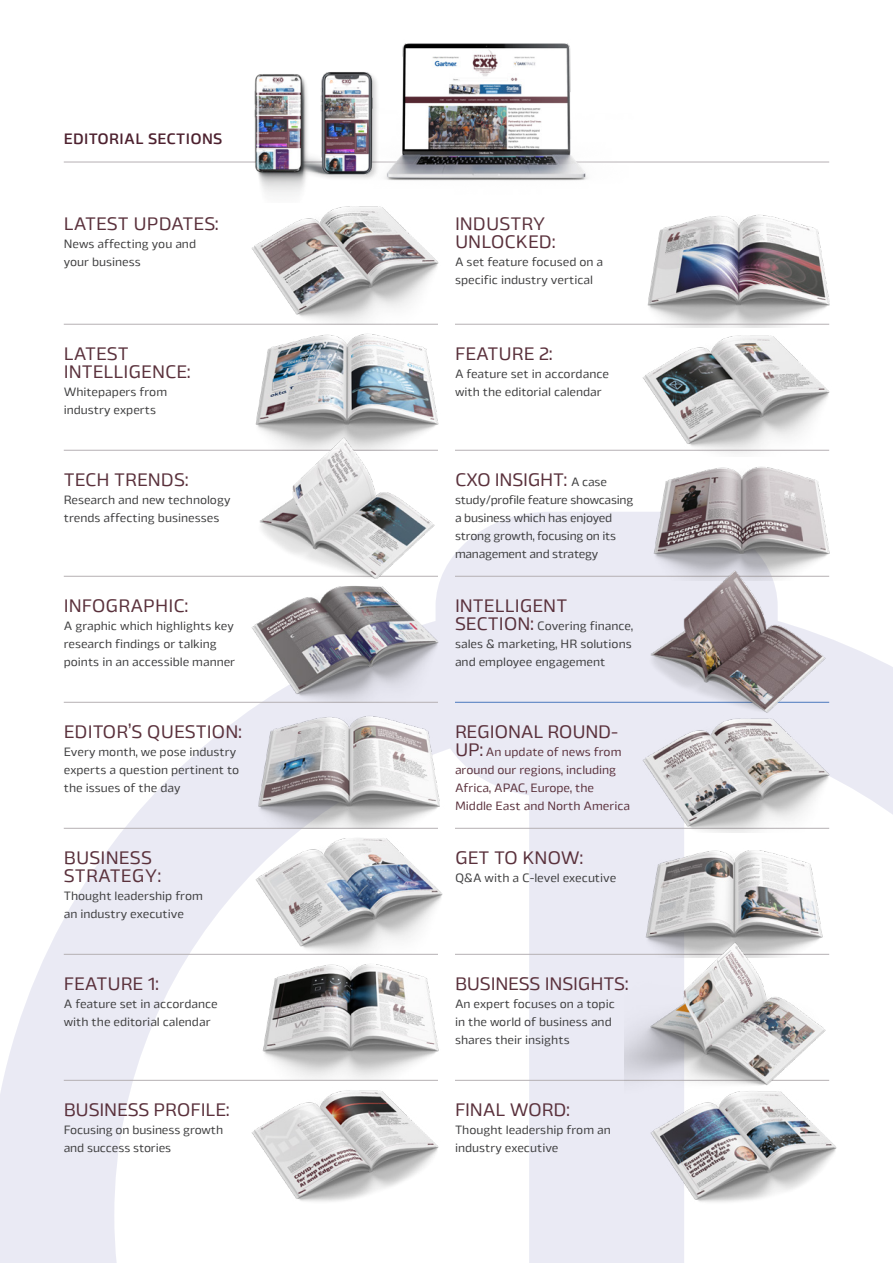
<style>
.page{position:relative;width:893px;height:1263px;background:#fff}
.page>*{position:absolute;margin:0;border:0;box-sizing:border-box;transform-origin:0 0}
.t1{font:18px/18px "Byker";color:#5a313c}
.t2{font:500 15px "Byker";letter-spacing:.02em;color:#4d212f}
.t3{font:12px/18px "Byker";color:#3e3e3f}
.t4{font:12px/18px "Byker";letter-spacing:-.02em;color:#3e3e3f}
.t5{font:12px/18px "Byker";color:#5a313c}
.s1{font-size:12px;color:#3e3e3f}
.s2{font-size:18px;color:#5a313c}
.s3{font-size:18px}
</style>
<div class="page">
<svg style="left:0;top:645px;width:893px;height:618px"></svg>
<div style="left:529px;top:797px;width:155px;height:466px;background:#eaeaf4"></div>
<div style="left:455px;top:512px;width:177px;height:285px;background:#eaeaf4"></div>
<hr style="left:64px;top:162px;width:765px;height:1px;background:#b5b0b3">
<hr style="left:64px;top:324px;width:374px;height:1px;background:#b5b0b3">
<hr style="left:64px;top:450px;width:374px;height:1px;background:#b5b0b3">
<hr style="left:64px;top:576px;width:374px;height:1px;background:#b5b0b3">
<hr style="left:64px;top:702px;width:374px;height:1px;background:#b5b0b3">
<hr style="left:64px;top:828px;width:374px;height:1px;background:#b5b0b3">
<img style="left:233px;top:575px;width:222px;height:127px">
<img style="left:240px;top:690px;width:221px;height:138px">
<hr style="left:64px;top:954px;width:374px;height:1px;background:#b5b0b3">
<hr style="left:455px;top:450px;width:374px;height:1px;background:#b5b0b3">
<hr style="left:455px;top:576px;width:374px;height:1px;background:#b5b0b3">
<hr style="left:455px;top:702px;width:374px;height:1px;background:#4a78bd">
<hr style="left:455px;top:828px;width:374px;height:1px;background:#b5b0b3">
<hr style="left:455px;top:954px;width:374px;height:1px;background:#b5b0b3">
<img style="left:251px;top:207px;width:188px;height:101px">
<img style="left:241px;top:938px;width:222px;height:142px">
<img style="left:647px;top:214px;width:183px;height:102px">
<img style="left:234px;top:308px;width:227px;height:142px">
<img style="left:625px;top:560px;width:221px;height:138px">
<img style="left:625px;top:832px;width:221px;height:100px">
<img style="left:625px;top:698px;width:221px;height:134px">
<hr style="left:455px;top:1080px;width:374px;height:1px;background:#b5b0b3">
<img style="left:340px;top:43px;width:293px;height:181px">
<img style="left:340px;top:44px;width:81px;height:156px">
<img style="left:200px;top:46px;width:156px;height:156px">
<img style="left:632px;top:466px;width:214px;height:114px">
<hr style="left:64px;top:1080px;width:374px;height:1px;background:#b5b0b3">
<img style="left:233px;top:1070px;width:222px;height:141px">
<hr style="left:455px;top:324px;width:374px;height:1px;background:#b5b0b3">
<img style="left:238px;top:818px;width:222px;height:136px">
<img style="left:625px;top:316px;width:205px;height:137px">
<img style="left:632px;top:1071px;width:222px;height:141px">
<img style="left:234px;top:437px;width:222px;height:141px">
<img style="left:625px;top:932px;width:221px;height:161px">
<p class="t2" style="left:64px;top:127px;width:160px">EDITORIAL SECTIONS</p>
<h1 class="t1" style="left:64px;top:213px;width:156px">LATEST UPDATES:</h1>
<p class="t3" style="left:64px;top:234px;width:134px">News affecting you and your business</p>
<h1 class="t1" style="left:64px;top:344px;width:128px">LATEST<br>INTELLIGENCE:</h1>
<p class="t3" style="left:64px;top:382px;width:105px">Whitepapers from industry experts</p>
<h1 class="t1" style="left:64px;top:470px;width:126px">TECH TRENDS:</h1>
<p class="t3" style="left:64px;top:490px;width:168px">Research and new technology trends affecting businesses</p>
<h1 class="t1" style="left:64px;top:596px;width:126px">INFOGRAPHIC:</h1>
<p class="t3" style="left:64px;top:616px;width:173px">A graphic which highlights key research findings or talking points in an accessible manner</p>
<h1 class="t1" style="left:64px;top:722px;width:180px">EDITOR’S QUESTION:</h1>
<p class="t3" style="left:64px;top:742px;width:177px">Every month, we pose industry experts a question pertinent to the issues of the day</p>
<h1 class="t1" style="left:64px;top:848px;width:99px">BUSINESS<br>STRATEGY:</h1>
<p class="t3" style="left:64px;top:886px;width:141px">Thought leadership from an industry executive</p>
<h1 class="t1" style="left:64px;top:974px;width:96px">FEATURE 1:</h1>
<p class="t3" style="left:64px;top:994px;width:156px">A feature set in accordance with the editorial calendar</p>
<h1 class="t1" style="left:64px;top:1100px;width:167px">BUSINESS PROFILE:</h1>
<p class="t3" style="left:64px;top:1120px;width:161px">Focusing on business growth and success stories</p>
<h1 class="t1" style="left:455px;top:213px;width:102px">INDUSTRY<br>UNLOCKED:</h1>
<p class="t3" style="left:455px;top:252px;width:150px">A set feature focused on a specific industry vertical</p>
<h1 class="t1" style="left:455px;top:344px;width:99px">FEATURE 2:</h1>
<p class="t3" style="left:455px;top:364px;width:156px">A feature set in accordance with the editorial calendar</p>
<h1 class="t1" style="left:455px;top:470px;width:153px">CXO INSIGHT: <span class="s1">A case</span></h1>
<p class="t4" style="left:455px;top:490px;width:180px">study/profile feature showcasing a business which has enjoyed strong growth, focusing on its management and strategy</p>
<h1 class="t1" style="left:455px;top:596px;width:114px">INTELLIGENT</h1>
<p class="t3" style="left:455px;top:616px;width:180px;text-align:justify"><span class="s2">SECTION:</span> Covering finance, sales &amp; marketing, HR solutions and employee engagement</p>
<h1 class="t1" style="left:455px;top:722px;width:165px">REGIONAL ROUND-</h1>
<p class="t5" style="left:455px;top:742px;width:177px"><span class="s3">UP:</span> An update of news from around our regions, including<br>Africa, APAC, Europe, the<br>Middle East and North America</p>
<h1 class="t1" style="left:455px;top:848px;width:130px">GET TO KNOW:</h1>
<p class="t3" style="left:455px;top:868px;width:163px">Q&amp;A with a C-level executive</p>
<h1 class="t1" style="left:455px;top:974px;width:175px">BUSINESS INSIGHTS:</h1>
<p class="t3" style="left:455px;top:994px;width:161px">An expert focuses on a topic in the world of business and shares their insights</p>
<h1 class="t1" style="left:455px;top:1100px;width:116px">FINAL WORD:</h1>
<p class="t3" style="left:455px;top:1120px;width:157px">Thought leadership from an industry executive</p>
</div>
